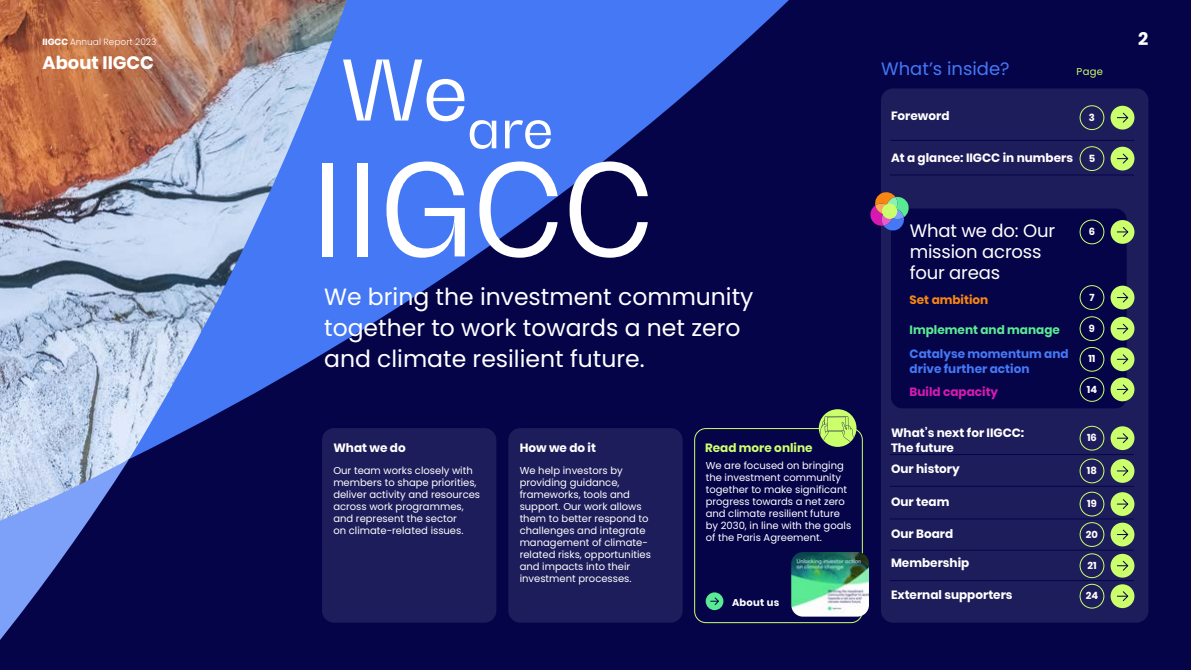
<style>
.page{position:relative;width:1191px;height:670px;background:#050449}
.page>*{position:absolute;margin:0;border:0;box-sizing:border-box;transform-origin:0 0}
.t1{font:126.6px "Bw Gradual";color:#fff}
.t2{font:82.4px "Bw Gradual";color:#fff}
.t3{font:55.9px "Bw Gradual";color:#fff}
.t4{font:23.5px/31px "Poppins";color:#fff}
.t5{font:18px/21px "Poppins";letter-spacing:-.01em;color:#fff}
.t6{font:18px "Poppins";color:#4578f5}
.t7{font:700 18px "Poppins";color:#fff}
.t8{font:700 12px/15px "Poppins";color:#fff}
.t9{font:700 12px/15px "Poppins";color:#4578f5}
.t10{font:700 12px "Poppins";color:#59ea93}
.t11{font:700 12px "Poppins";color:#ccff6c}
.t12{font:700 12px "Poppins";color:#d719b1}
.t13{font:700 12px "Poppins";color:#f88610}
.t14{font:10px/12px "Poppins";color:#fff}
.t15{font:700 10px "Poppins";color:#fff}
.t16{font:10px "Poppins";color:#ccff6c}
.t17{font:300 9px "Poppins";color:#fff}
.s1{font-weight:700}
</style>
<div class="page">
<img style="left:0;top:0;width:129px;height:459px">
<svg style="left:0;top:459px;width:129px;height:181px"></svg>
<svg style="left:129px;top:0;width:733px;height:459px"></svg>
<div style="left:881px;top:88px;width:267px;height:535px;background:#1e1d5b;border-radius:12px"></div>
<div style="left:322px;top:428px;width:174px;height:195px;background:#1e1d5b;border-radius:12px"></div>
<div style="left:508px;top:428px;width:174px;height:195px;background:#1e1d5b;border-radius:12px"></div>
<div style="left:694px;top:428px;width:169px;height:195px;border:1px solid #ccff6c;border-radius:11px"></div>
<div style="left:819px;top:409px;width:37px;height:38px;background:#ccff6c;border-radius:50%"></div>
<svg style="left:819px;top:416px;width:37px;height:27px"></svg>
<img style="left:791px;top:552px;width:78px;height:65px">
<div style="left:891px;top:209px;width:235px;height:199px;background:#050449;border-radius:11px"></div>
<hr style="left:890px;top:140px;width:244px;height:1px;background:#050449">
<hr style="left:890px;top:519px;width:243px;height:1px;background:#050449">
<hr style="left:890px;top:580px;width:243px;height:1px;background:#050449">
<hr style="left:890px;top:550px;width:243px;height:1px;background:#050449">
<hr style="left:890px;top:486px;width:243px;height:1px;background:#050449">
<hr style="left:890px;top:454px;width:243px;height:1px;background:#050449">
<svg style="left:870px;top:192px;width:40px;height:39px"></svg>
<div style="left:882px;top:204px;width:15px;height:15px;background:#ccff6c;border-radius:50%"></div>
<div style="left:1110px;top:106px;width:24px;height:24px;background:#ccff6c;border-radius:50%"></div>
<svg style="left:1117px;top:112px;width:12px;height:11px"></svg>
<div style="left:1079px;top:105px;width:25px;height:25px;border:1px solid #ccff6c;border-radius:50%"></div>
<div style="left:1110px;top:220px;width:24px;height:24px;background:#ccff6c;border-radius:50%"></div>
<svg style="left:1117px;top:227px;width:12px;height:10px"></svg>
<div style="left:1079px;top:220px;width:25px;height:24px;border:1px solid #ccff6c;border-radius:50%"></div>
<div style="left:1110px;top:286px;width:24px;height:23px;background:#ccff6c;border-radius:50%"></div>
<svg style="left:1117px;top:292px;width:12px;height:11px"></svg>
<div style="left:1079px;top:285px;width:25px;height:25px;border:1px solid #ccff6c;border-radius:50%"></div>
<div style="left:1110px;top:426px;width:24px;height:24px;background:#ccff6c;border-radius:50%"></div>
<svg style="left:1117px;top:433px;width:12px;height:11px"></svg>
<div style="left:1079px;top:426px;width:25px;height:25px;border:1px solid #ccff6c;border-radius:50%"></div>
<div style="left:1110px;top:347px;width:24px;height:24px;background:#ccff6c;border-radius:50%"></div>
<svg style="left:1117px;top:354px;width:12px;height:11px"></svg>
<div style="left:1079px;top:347px;width:25px;height:25px;border:1px solid #ccff6c;border-radius:50%"></div>
<div style="left:1110px;top:492px;width:24px;height:24px;background:#ccff6c;border-radius:50%"></div>
<svg style="left:1117px;top:499px;width:12px;height:10px"></svg>
<div style="left:1079px;top:492px;width:25px;height:24px;border:1px solid #ccff6c;border-radius:50%"></div>
<div style="left:1110px;top:554px;width:24px;height:24px;background:#ccff6c;border-radius:50%"></div>
<svg style="left:1117px;top:560px;width:12px;height:11px"></svg>
<div style="left:1079px;top:553px;width:25px;height:25px;border:1px solid #ccff6c;border-radius:50%"></div>
<div style="left:1110px;top:317px;width:24px;height:24px;background:#ccff6c;border-radius:50%"></div>
<svg style="left:1117px;top:323px;width:12px;height:11px"></svg>
<div style="left:1079px;top:316px;width:25px;height:25px;border:1px solid #ccff6c;border-radius:50%"></div>
<div style="left:1110px;top:459px;width:24px;height:24px;background:#ccff6c;border-radius:50%"></div>
<svg style="left:1117px;top:466px;width:12px;height:10px"></svg>
<div style="left:1079px;top:459px;width:25px;height:24px;border:1px solid #ccff6c;border-radius:50%"></div>
<div style="left:1110px;top:378px;width:24px;height:23px;background:#ccff6c;border-radius:50%"></div>
<svg style="left:1117px;top:384px;width:12px;height:11px"></svg>
<div style="left:1079px;top:377px;width:25px;height:25px;border:1px solid #ccff6c;border-radius:50%"></div>
<div style="left:1110px;top:523px;width:24px;height:23px;background:#ccff6c;border-radius:50%"></div>
<svg style="left:1117px;top:529px;width:12px;height:11px"></svg>
<div style="left:1079px;top:522px;width:25px;height:25px;border:1px solid #ccff6c;border-radius:50%"></div>
<div style="left:1110px;top:584px;width:24px;height:24px;background:#ccff6c;border-radius:50%"></div>
<svg style="left:1117px;top:591px;width:12px;height:11px"></svg>
<div style="left:1079px;top:584px;width:25px;height:25px;border:1px solid #ccff6c;border-radius:50%"></div>
<hr style="left:890px;top:175px;width:243px;height:1px;background:#050449">
<div style="left:1110px;top:147px;width:24px;height:24px;background:#ccff6c;border-radius:50%"></div>
<svg style="left:1117px;top:153px;width:12px;height:11px"></svg>
<div style="left:1079px;top:146px;width:25px;height:25px;border:1px solid #ccff6c;border-radius:50%"></div>
<div style="left:705px;top:592px;width:18px;height:18px;background:#59ea93;border-radius:50%"></div>
<svg style="left:710px;top:597px;width:9px;height:8px"></svg>
<p class="t17" style="left:43px;top:37px;width:115px"><span class="s1">IIGCC</span> Annual Report 2023</p>
<h3 class="t7" style="left:1138px;top:29px;width:12px">2</h3>
<h3 class="t7" style="left:43px;top:53px;width:113px">About IIGCC</h3>
<h2 class="t2" style="left:341px;top:37px;width:129px">We</h2>
<h3 class="t6" style="left:881px;top:59px;width:130px">What’s inside?</h3>
<p class="t16" style="left:1076px;top:66px;width:28px">Page</p>
<p class="t8" style="left:891px;top:108px;width:60px">Foreword</p>
<p class="t15" style="left:1089px;top:111px;width:8px">3</p>
<h3 class="t3" style="left:467px;top:91px;width:88px">are</h3>
<h1 class="t1" style="left:310px;top:128px;width:344px">IIGCC</h1>
<p class="t8" style="left:891px;top:150px;width:183px">At a glance: IIGCC in numbers</p>
<p class="t15" style="left:1088px;top:152px;width:8px">5</p>
<h3 class="t5" style="left:909px;top:220px;width:147px">What we do: Our mission across four areas</h3>
<p class="t15" style="left:1088px;top:226px;width:8px">6</p>
<h3 class="t4" style="left:324px;top:281px;width:431px">We bring the investment community together to work towards a net zero and climate resilient future.</h3>
<p class="t8" style="left:333px;top:440px;width:74px">What we do</p>
<p class="t14" style="left:333px;top:465px;width:148px">Our team works closely with members to shape priorities, deliver activity and resources across work programmes, and represent the sector<br>on climate-related issues.</p>
<p class="t8" style="left:519px;top:440px;width:78px">How we do it</p>
<p class="t14" style="left:519px;top:465px;width:133px">We help investors by providing guidance, frameworks, tools and support. Our work allows them to better respond to challenges and integrate management of climate&shy;related risks, opportunities and impacts into their investment processes.</p>
<p class="t11" style="left:705px;top:441px;width:109px">Read more online</p>
<p class="t14" style="left:705px;top:460px;width:147px">We are focused on bringing the investment community together to make significant progress towards a net zero and climate resilient future by 2030, in line with the goals of the Paris Agreement.</p>
<p class="t15" style="left:732px;top:596px;width:49px">About us</p>
<p class="t13" style="left:909px;top:293px;width:80px">Set ambition</p>
<p class="t10" style="left:909px;top:323px;width:152px">Implement and manage</p>
<p class="t9" style="left:909px;top:346px;width:160px">Catalyse momentum and drive further action</p>
<p class="t12" style="left:909px;top:385px;width:90px">Build capacity</p>
<p class="t15" style="left:1089px;top:291px;width:7px">7</p>
<p class="t15" style="left:1089px;top:322px;width:8px">9</p>
<p class="t15" style="left:1088px;top:353px;width:9px">11</p>
<p class="t15" style="left:1086px;top:383px;width:12px">14</p>
<p class="t8" style="left:891px;top:425px;width:135px">What’s next for IIGCC:<br>The future</p>
<p class="t15" style="left:1087px;top:432px;width:11px">16</p>
<p class="t8" style="left:891px;top:462px;width:70px">Our history</p>
<p class="t15" style="left:1087px;top:465px;width:12px">18</p>
<p class="t8" style="left:891px;top:494px;width:60px">Our team</p>
<p class="t15" style="left:1087px;top:498px;width:11px">19</p>
<p class="t8" style="left:891px;top:526px;width:64px">Our Board</p>
<p class="t15" style="left:1086px;top:528px;width:14px">20</p>
<p class="t8" style="left:891px;top:556px;width:80px">Membership</p>
<p class="t15" style="left:1087px;top:560px;width:11px">21</p>
<p class="t8" style="left:891px;top:588px;width:123px">External supporters</p>
<p class="t15" style="left:1085px;top:590px;width:14px">24</p>
</div>
